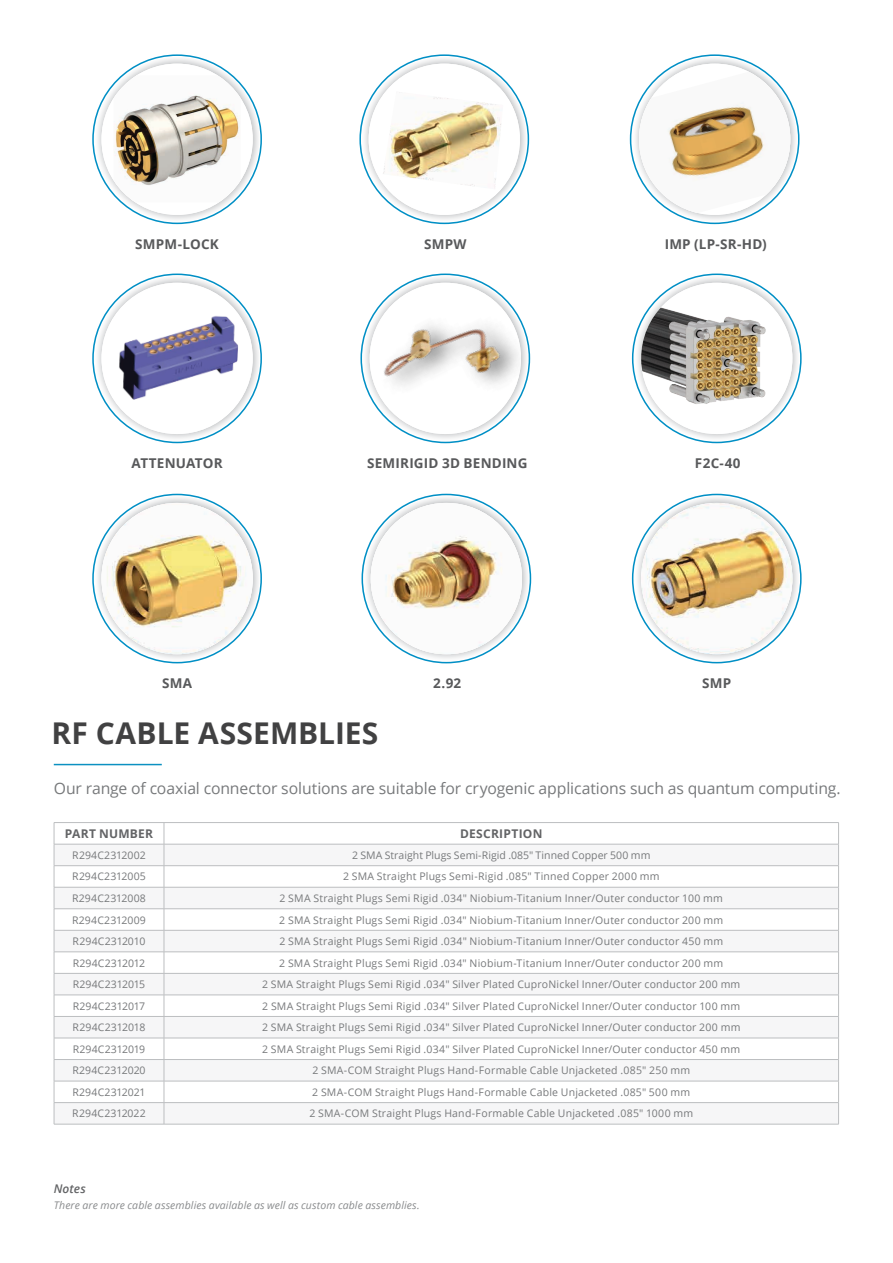
<style>
.page{position:relative;width:893px;height:1263px;background:#fff}
.page>*{position:absolute;margin:0;border:0;box-sizing:border-box;transform-origin:0 0}
.t1{font:700 30px "Open Sans";color:#414142}
.t2{font:15.75px "Open Sans";letter-spacing:-.005em;color:#77797b}
.t3{font:700 13.5px "Open Sans";letter-spacing:.015em;color:#58595b}
.t4{font:700 12px "Open Sans";letter-spacing:.02em;color:#636466}
.t5{font:italic 600 12px "Open Sans";letter-spacing:.005em;color:#636466}
.t6{font:10.5px "Open Sans";letter-spacing:.02em;color:#77797b}
.t7{font:10.5px "Open Sans";color:#77797b}
.t8{font:italic 10.5px "Open Sans";letter-spacing:.01em;color:#8a8c8e}
</style>
<div class="page">
<img style="left:95px;top:496px;width:164px;height:165px;border-radius:82px">
<img style="left:101px;top:503px;width:152px;height:151px;border-radius:76px">
<img style="left:95px;top:57px;width:164px;height:165px;border-radius:82px">
<div style="left:101px;top:64px;width:152px;height:151px;background:#fff;border-radius:50%"></div>
<img style="left:114px;top:75px;width:127px;height:127px">
<img style="left:95px;top:276px;width:164px;height:165px;border-radius:82px">
<div style="left:101px;top:283px;width:152px;height:151px;background:#fff;border-radius:50%"></div>
<img style="left:114px;top:310px;width:126px;height:97px">
<img style="left:634px;top:496px;width:165px;height:165px;border-radius:82px">
<img style="left:641px;top:503px;width:151px;height:151px;border-radius:76px">
<img style="left:634px;top:276px;width:165px;height:165px;border-radius:82px">
<div style="left:641px;top:283px;width:151px;height:151px;background:#fff;border-radius:50%"></div>
<img style="left:641px;top:283px;width:149px;height:141px">
<img style="left:632px;top:57px;width:165px;height:165px;border-radius:82px">
<img style="left:639px;top:72px;width:151px;height:141px">
<img style="left:364px;top:496px;width:165px;height:165px;border-radius:82px">
<img style="left:371px;top:503px;width:151px;height:151px;border-radius:76px">
<img style="left:363px;top:276px;width:165px;height:165px;border-radius:82px">
<img style="left:370px;top:283px;width:151px;height:145px">
<hr style="left:54px;top:764px;width:108px;height:1px;background:#0c91c1">
<img style="left:362px;top:57px;width:165px;height:165px;border-radius:82px">
<div style="left:369px;top:64px;width:151px;height:151px;background:#fff;border-radius:50%"></div>
<img style="left:383px;top:92px;width:120px;height:97px">
<svg style="left:54px;top:822px;width:785px;height:302px"></svg>
<hr style="left:54px;top:887px;width:110px;height:1px;background:#bcbec0">
<hr style="left:54px;top:908px;width:110px;height:1px;background:#bcbec0">
<hr style="left:54px;top:930px;width:110px;height:1px;background:#bcbec0">
<hr style="left:54px;top:951px;width:110px;height:1px;background:#bcbec0">
<hr style="left:54px;top:973px;width:110px;height:1px;background:#bcbec0">
<hr style="left:54px;top:995px;width:110px;height:1px;background:#bcbec0">
<hr style="left:54px;top:1016px;width:110px;height:1px;background:#bcbec0">
<hr style="left:54px;top:1038px;width:110px;height:1px;background:#bcbec0">
<hr style="left:54px;top:1059px;width:110px;height:1px;background:#bcbec0">
<hr style="left:54px;top:1081px;width:110px;height:1px;background:#bcbec0">
<hr style="left:54px;top:1102px;width:110px;height:1px;background:#bcbec0">
<hr style="left:54px;top:1124px;width:110px;height:1px;background:#bcbec0">
<hr style="left:164px;top:887px;width:675px;height:1px;background:#bcbec0">
<hr style="left:164px;top:908px;width:675px;height:1px;background:#bcbec0">
<hr style="left:164px;top:930px;width:675px;height:1px;background:#bcbec0">
<hr style="left:164px;top:951px;width:675px;height:1px;background:#bcbec0">
<hr style="left:164px;top:973px;width:675px;height:1px;background:#bcbec0">
<hr style="left:164px;top:995px;width:675px;height:1px;background:#bcbec0">
<hr style="left:164px;top:1016px;width:675px;height:1px;background:#bcbec0">
<hr style="left:164px;top:1038px;width:675px;height:1px;background:#bcbec0">
<hr style="left:164px;top:1059px;width:675px;height:1px;background:#bcbec0">
<hr style="left:164px;top:1081px;width:675px;height:1px;background:#bcbec0">
<hr style="left:164px;top:1102px;width:675px;height:1px;background:#bcbec0">
<hr style="left:164px;top:1124px;width:675px;height:1px;background:#bcbec0">
<hr style="left:54px;top:865px;width:110px;height:1px;background:#bcbec0">
<hr style="left:164px;top:865px;width:675px;height:1px;background:#bcbec0">
<p class="t3" style="left:135px;top:234px;width:85px">SMPM-LOCK</p>
<p class="t3" style="left:424px;top:234px;width:44px">SMPW</p>
<p class="t3" style="left:665px;top:234px;width:104px">IMP (LP-SR-HD)</p>
<p class="t3" style="left:131px;top:453px;width:93px">ATTENUATOR</p>
<p class="t3" style="left:367px;top:453px;width:162px">SEMIRIGID 3D BENDING</p>
<p class="t3" style="left:695px;top:453px;width:47px">F2C-40</p>
<p class="t3" style="left:162px;top:673px;width:32px">SMA</p>
<p class="t3" style="left:433px;top:673px;width:30px">2.92</p>
<p class="t3" style="left:702px;top:673px;width:31px">SMP</p>
<h1 class="t1" style="left:51px;top:712px;width:328px">RF CABLE ASSEMBLIES</h1>
<h2 class="t2" style="left:54px;top:778px;width:788px">Our range of coaxial connector solutions are suitable for cryogenic applications such as quantum computing.</h2>
<p class="t4" style="left:65px;top:825px;width:90px">PART NUMBER</p>
<p class="t4" style="left:460px;top:825px;width:84px">DESCRIPTION</p>
<p class="t6" style="left:72px;top:848px;width:75px">R294C2312002</p>
<p class="t7" style="left:352px;top:848px;width:300px">2 SMA Straight Plugs Semi-Rigid .085" Tinned Copper 500 mm</p>
<p class="t6" style="left:72px;top:869px;width:75px">R294C2312005</p>
<p class="t6" style="left:343px;top:869px;width:318px">2 SMA Straight Plugs Semi-Rigid .085" Tinned Copper 2000 mm</p>
<p class="t6" style="left:72px;top:891px;width:75px">R294C2312008</p>
<p class="t6" style="left:280px;top:891px;width:445px">2 SMA Straight Plugs Semi Rigid .034" Niobium-Titanium Inner/Outer conductor 100 mm</p>
<p class="t6" style="left:72px;top:912px;width:75px">R294C2312009</p>
<p class="t6" style="left:279px;top:912px;width:445px">2 SMA Straight Plugs Semi Rigid .034" Niobium-Titanium Inner/Outer conductor 200 mm</p>
<p class="t7" style="left:73px;top:934px;width:74px">R294C2312010</p>
<p class="t6" style="left:279px;top:934px;width:445px">2 SMA Straight Plugs Semi Rigid .034" Niobium-Titanium Inner/Outer conductor 450 mm</p>
<p class="t7" style="left:73px;top:956px;width:74px">R294C2312012</p>
<p class="t6" style="left:279px;top:956px;width:445px">2 SMA Straight Plugs Semi Rigid .034" Niobium-Titanium Inner/Outer conductor 200 mm</p>
<p class="t7" style="left:73px;top:977px;width:74px">R294C2312015</p>
<p class="t6" style="left:262px;top:977px;width:480px">2 SMA Straight Plugs Semi Rigid .034" Silver Plated CuproNickel Inner/Outer conductor 200 mm</p>
<p class="t7" style="left:73px;top:999px;width:74px">R294C2312017</p>
<p class="t6" style="left:262px;top:999px;width:479px">2 SMA Straight Plugs Semi Rigid .034" Silver Plated CuproNickel Inner/Outer conductor 100 mm</p>
<p class="t7" style="left:73px;top:1020px;width:74px">R294C2312018</p>
<p class="t6" style="left:262px;top:1020px;width:480px">2 SMA Straight Plugs Semi Rigid .034" Silver Plated CuproNickel Inner/Outer conductor 200 mm</p>
<p class="t7" style="left:73px;top:1042px;width:74px">R294C2312019</p>
<p class="t6" style="left:262px;top:1042px;width:480px">2 SMA Straight Plugs Semi Rigid .034" Silver Plated CuproNickel Inner/Outer conductor 450 mm</p>
<p class="t7" style="left:72px;top:1063px;width:75px">R294C2312020</p>
<p class="t6" style="left:312px;top:1063px;width:379px">2 SMA-COM Straight Plugs Hand-Formable Cable Unjacketed .085" 250 mm</p>
<p class="t7" style="left:72px;top:1085px;width:75px">R294C2312021</p>
<p class="t6" style="left:312px;top:1085px;width:379px">2 SMA-COM Straight Plugs Hand-Formable Cable Unjacketed .085" 500 mm</p>
<p class="t6" style="left:72px;top:1106px;width:75px">R294C2312022</p>
<p class="t6" style="left:309px;top:1106px;width:385px">2 SMA-COM Straight Plugs Hand-Formable Cable Unjacketed .085" 1000 mm</p>
<p class="t5" style="left:54px;top:1180px;width:34px">Notes</p>
<p class="t8" style="left:54px;top:1197px;width:367px">There are more cable assemblies available as well as custom cable assemblies.</p>
</div>
